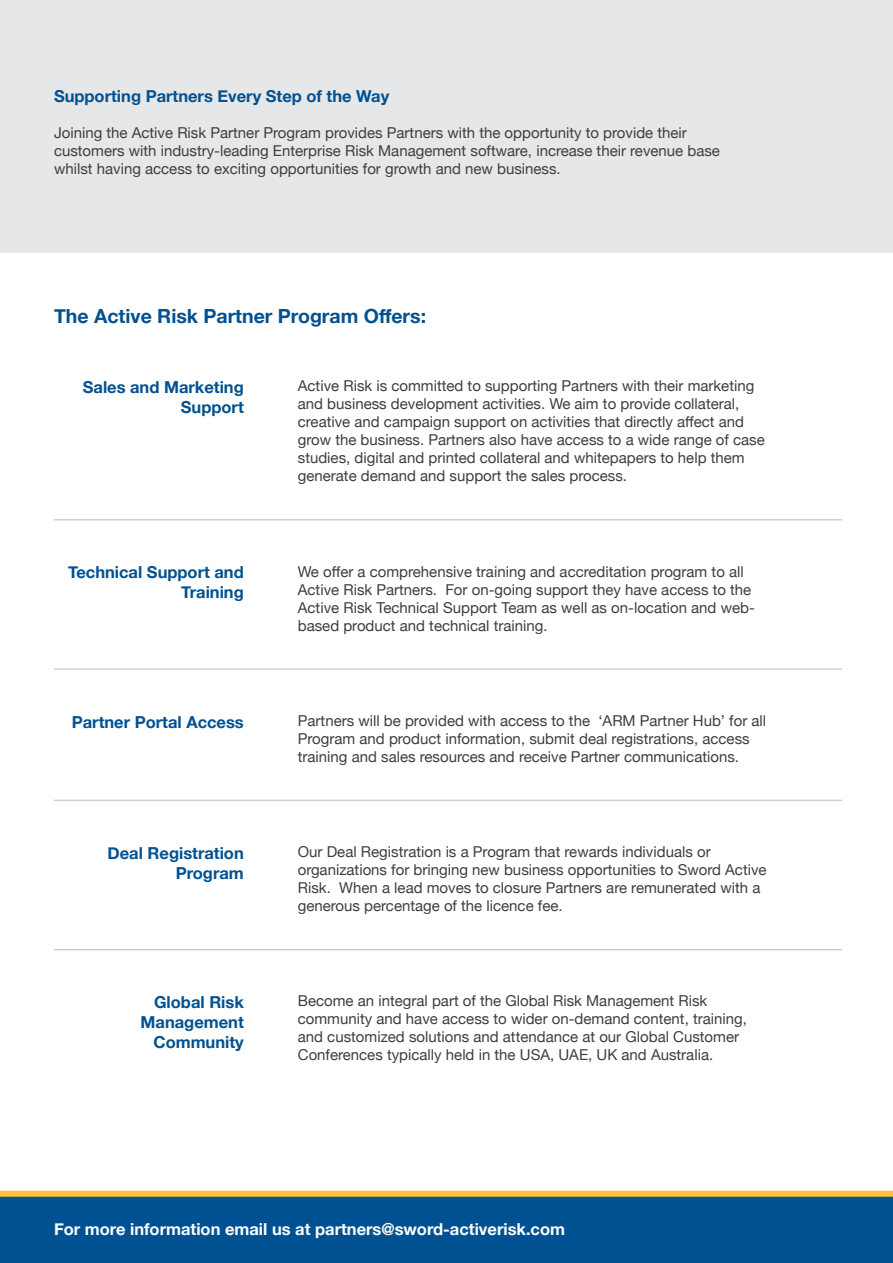
<style>
.page{position:relative;width:893px;height:1263px;background:#fff}
.page>*{position:absolute;margin:0;border:0;box-sizing:border-box;transform-origin:0 0}
.t1{font:700 19.5px "Helvetica Neue";color:#005191}
.t2{font:700 16.5px/19.8px "Helvetica Neue";color:#005191;text-align:right}
.t3{font:700 16.5px "Helvetica Neue";color:#fff}
.t4{font:15px/18px "Helvetica Neue";color:#3e3e3f}
</style>
<div class="page">
<div style="left:0;top:0;width:893px;height:253px;background:#e6e7e9"></div>
<div style="left:0;top:1194px;width:893px;height:69px;background:#005191"></div>
<div style="left:0;top:1191px;width:893px;height:6px;background:#fec236"></div>
<hr style="left:54px;top:519px;width:788px;height:1px;background:#3e3e3f">
<hr style="left:54px;top:668px;width:788px;height:2px;background:#3e3e3f">
<hr style="left:54px;top:800px;width:788px;height:1px;background:#3e3e3f">
<hr style="left:54px;top:949px;width:788px;height:1px;background:#3e3e3f">
<p class="t2" style="left:54px;top:87px;width:337px">Supporting Partners Every Step of the Way</p>
<p class="t4" style="left:54px;top:125px;width:667px">Joining the Active Risk Partner Program provides Partners with the opportunity to provide their customers with industry-leading Enterprise Risk Management software, increase their revenue base whilst having access to exciting opportunities for growth and new business.</p>
<h1 class="t1" style="left:54px;top:300px;width:374px">The Active Risk Partner Program Offers:</h1>
<p class="t2" style="left:83px;top:378px;width:163px">Sales and Marketing<br>Support</p>
<p class="t4" style="left:298px;top:378px;width:468px">Active Risk is committed to supporting Partners with their marketing and business development activities. We aim to provide collateral, creative and campaign support on activities that directly affect and grow the business. Partners also have access to a wide range of case studies, digital and printed collateral and whitepapers to help them generate demand and support the sales process.</p>
<p class="t2" style="left:68px;top:563px;width:177px">Technical Support and<br>Training</p>
<p class="t4" style="left:298px;top:563px;width:458px">We offer a comprehensive training and accreditation program to all Active Risk Partners. For on-going support they have access to the Active Risk Technical Support Team as well as on-location and web&shy;based product and technical training.</p>
<p class="t2" style="left:72px;top:712px;width:174px">Partner Portal Access</p>
<p class="t4" style="left:298px;top:712px;width:470px">Partners will be provided with access to the ‘ARM Partner Hub’ for all<br>Program and product information, submit deal registrations, access training and sales resources and receive Partner communications.</p>
<p class="t2" style="left:108px;top:843px;width:138px">Deal Registration<br>Program</p>
<p class="t4" style="left:298px;top:844px;width:470px">Our Deal Registration is a Program that rewards individuals or organizations for bringing new business opportunities to Sword Active Risk. When a lead moves to closure Partners are remunerated with a generous percentage of the licence fee.</p>
<p class="t2" style="left:141px;top:993px;width:105px">Global Risk<br>Management<br>Community</p>
<p class="t4" style="left:298px;top:993px;width:451px">Become an integral part of the Global Risk Management Risk community and have access to wider on-demand content, training, and customized solutions and attendance at our Global Customer Conferences typically held in the USA, UAE, UK and Australia.</p>
<p class="t3" style="left:54px;top:1216px;width:513px">For more information email us at partners@sword-activerisk.com</p>
</div>
